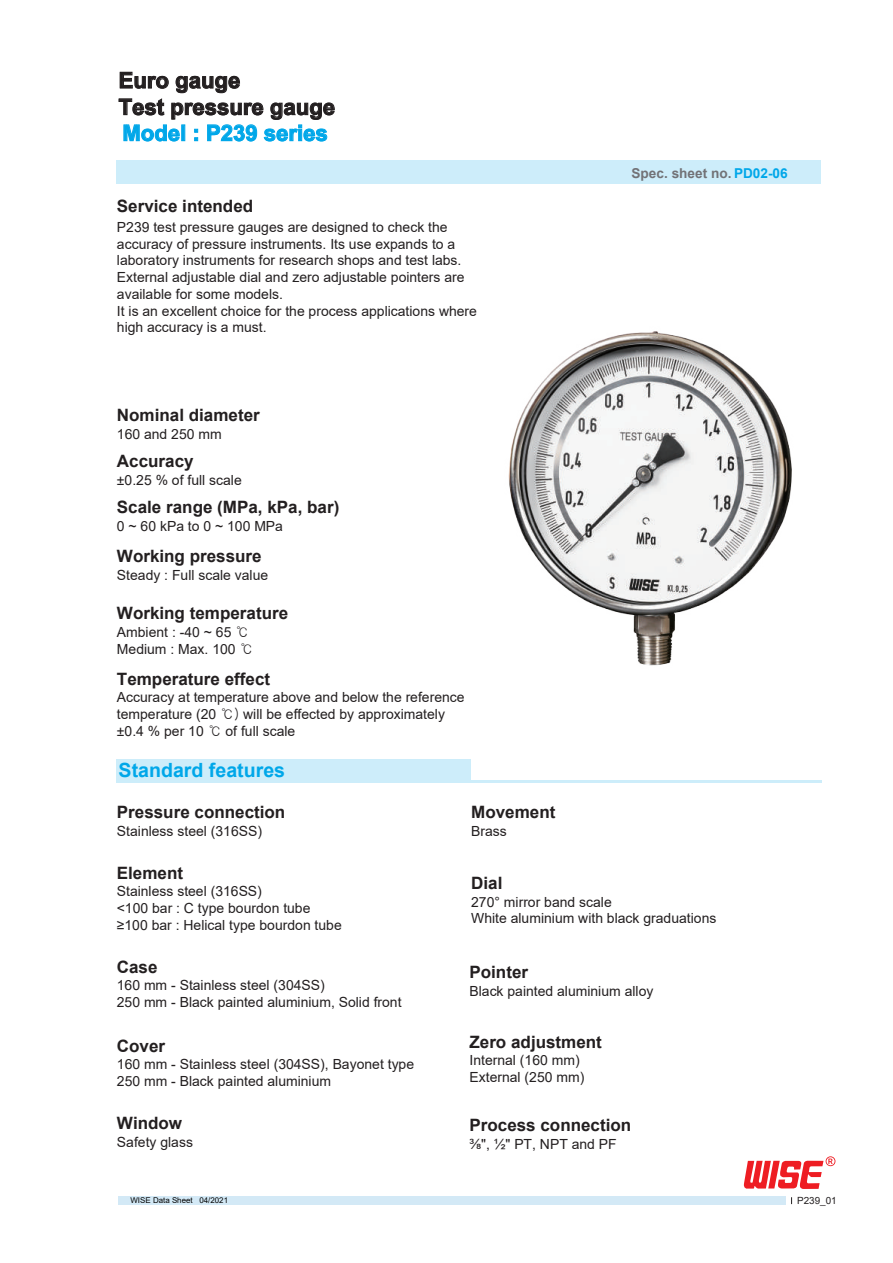
<style>
.page{position:relative;width:893px;height:1263px;background:#fff}
.page>*{position:absolute;margin:0;border:0;box-sizing:border-box;transform-origin:0 0}
.t1{font:700 22.2px/26.5px "Arial";color:#231f20}
.t2{font:700 22.2px "Arial";color:#00a7e9}
.t3{font:700 19.65px "Arial";color:#00a7e9}
.t4{font:700 17.1px "Arial";color:#231f20}
.t5{font:13.95px/16.8px "Arial";color:#231f20}
.t6{font:700 13.65px "Arial";color:#727276}
.t7{font:9.9px "Arial";color:#231f20}
.t8{font:7.95px "Arial";color:#030303}
.s1{font-family:"Arial Unicode MS"}
.s2{color:#00a7e9}
</style>
<div class="page">
<div style="left:116px;top:161px;width:705px;height:23px;background:#cdedfa"></div>
<div style="left:116px;top:759px;width:355px;height:23px;background:#cdedfa"></div>
<hr style="left:471px;top:780px;width:350px;height:2px;background:#00a7e9">
<svg style="left:119px;top:72px;width:216px;height:69px"></svg>
<svg style="left:743px;top:1156px;width:92px;height:33px"></svg>
<div style="left:119px;top:1196px;width:667px;height:9px;background:#d3e9f6"></div>
<img style="left:508px;top:331px;width:284px;height:335px">
<h1 class="t1" style="left:119px;top:67px;width:218px">Euro gauge<br>Test pressure gauge</h1>
<h1 class="t2" style="left:122px;top:117px;width:207px">Model : P239 series</h1>
<p class="t4" style="left:117px;top:193px;width:138px">Service intended</p>
<p class="t5" style="left:117px;top:218px;width:362px">P239 test pressure gauges are designed to check the accuracy of pressure instruments. Its use expands to a laboratory instruments for research shops and test labs.<br>External adjustable dial and zero adjustable pointers are available for some models.<br>It is an excellent choice for the process applications where high accuracy is a must.</p>
<p class="t4" style="left:117px;top:403px;width:144px">Nominal diameter</p>
<p class="t5" style="left:117px;top:425px;width:106px">160 and 250 mm</p>
<p class="t4" style="left:117px;top:449px;width:78px">Accuracy</p>
<p class="t5" style="left:117px;top:471px;width:126px">±0.25 % of full scale</p>
<p class="t4" style="left:117px;top:495px;width:224px">Scale range (MPa, kPa, bar)</p>
<p class="t5" style="left:117px;top:518px;width:168px">0 ~ 60 kPa to 0 ~ 100 MPa</p>
<p class="t4" style="left:117px;top:544px;width:146px">Working pressure</p>
<p class="t5" style="left:117px;top:566px;width:153px">Steady : Full scale value</p>
<p class="t4" style="left:117px;top:601px;width:173px">Working temperature</p>
<p class="t5" style="left:117px;top:623px;width:138px">Ambient : -40 ~ 65 <span class="s1">℃<br></span>Medium : Max. 100 <span class="s1">℃</span></p>
<p class="t4" style="left:117px;top:666px;width:155px">Temperature effect</p>
<p class="t5" style="left:117px;top:689px;width:349px">Accuracy at temperature above and below the reference temperature (20 <span class="s1">℃)</span> will be effected by approximately ±0.4 % per 10 <span class="s1">℃</span> of full scale</p>
<h2 class="t3" style="left:119px;top:756px;width:168px">Standard features</h2>
<p class="t4" style="left:117px;top:800px;width:170px">Pressure connection</p>
<p class="t5" style="left:117px;top:822px;width:147px">Stainless steel (316SS)</p>
<p class="t4" style="left:471px;top:800px;width:86px">Movement</p>
<p class="t5" style="left:471px;top:822px;width:37px">Brass</p>
<p class="t6" style="left:631px;top:163px;width:158px">Spec. sheet no. <span class="s2">PD02-06</span></p>
<p class="t4" style="left:117px;top:861px;width:68px">Element</p>
<p class="t5" style="left:117px;top:883px;width:226px">Stainless steel (316SS)<br>&lt;100 bar : C type bourdon tube ≥100 bar : Helical type bourdon tube</p>
<p class="t4" style="left:117px;top:955px;width:42px">Case</p>
<p class="t5" style="left:117px;top:977px;width:286px">160 mm - Stainless steel (304SS)<br>250 mm - Black painted aluminium, Solid front</p>
<p class="t4" style="left:117px;top:1033px;width:50px">Cover</p>
<p class="t5" style="left:117px;top:1056px;width:299px">160 mm - Stainless steel (304SS), Bayonet type<br>250 mm - Black painted aluminium</p>
<p class="t4" style="left:117px;top:1111px;width:67px">Window</p>
<p class="t5" style="left:117px;top:1133px;width:78px">Safety glass</p>
<p class="t4" style="left:471px;top:871px;width:33px">Dial</p>
<p class="t5" style="left:471px;top:893px;width:247px">270° mirror band scale<br>White aluminium with black graduations</p>
<p class="t4" style="left:469px;top:960px;width:60px">Pointer</p>
<p class="t5" style="left:469px;top:982px;width:185px">Black painted aluminium alloy</p>
<p class="t4" style="left:469px;top:1029px;width:134px">Zero adjustment</p>
<p class="t5" style="left:469px;top:1052px;width:116px">Internal (160 mm)<br>External (250 mm)</p>
<p class="t4" style="left:469px;top:1113px;width:163px">Process connection</p>
<p class="t5" style="left:469px;top:1135px;width:149px">⅜", ½" PT, NPT and PF</p>
<p class="t8" style="left:130px;top:1195px;width:99px">WISE Data Sheet 04/2021</p>
<p class="t7" style="left:797px;top:1194px;width:41px">P239_01</p>
</div>
